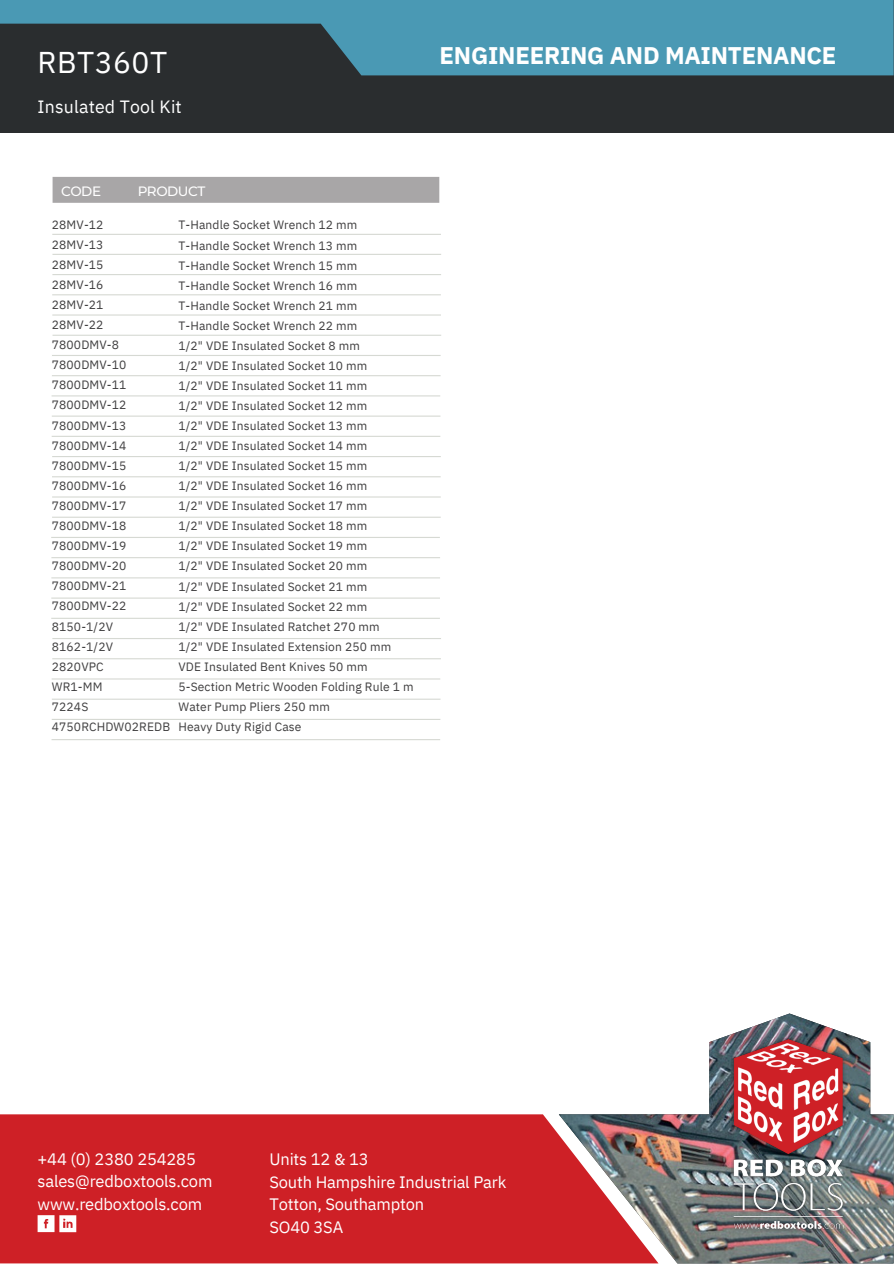
<style>
.page{position:relative;width:894px;height:1264px;background:#fff}
.page>*{position:absolute;margin:0;border:0;box-sizing:border-box;transform-origin:0 0}
.t1{font:30px "IBM Plex Sans";letter-spacing:.015em;color:#fff}
.t2{font:700 24px "IBM Plex Sans";letter-spacing:-.01em;color:#fff}
.t3{font:17.7px "IBM Plex Sans";letter-spacing:.01em;color:#fff}
.t4{font:16.5px/22.5px "IBM Plex Sans";letter-spacing:-.01em;color:#fff}
.t5{font:500 13.5px "Montserrat";letter-spacing:-.035em;color:#fff}
.t6{font:12px/20.1px "IBM Plex Sans";letter-spacing:.01em;color:#3f3e3f}
</style>
<div class="page">
<div style="left:0;top:1114px;width:558px;height:149px;background:#ce2026"></div>
<img style="left:558px;top:1013px;width:335px;height:250px">
<svg style="left:38px;top:1215px;width:38px;height:17px"></svg>
<div style="left:0;top:0;width:893px;height:133px;background:#2a2d2f"></div>
<svg style="left:0;top:0;width:893px;height:75px;fill:#4a99b4"></svg>
<img style="left:726px;top:1031px;width:124px;height:205px">
<div style="left:53px;top:177px;width:386px;height:26px;background:#a8a6a7"></div>
<hr style="left:52px;top:335px;width:389px;height:1px;background:#d6d9d3">
<hr style="left:52px;top:355px;width:388px;height:1px;background:#d6d9d3">
<hr style="left:52px;top:375px;width:388px;height:1px;background:#d6d9d3">
<hr style="left:52px;top:395px;width:388px;height:1px;background:#d6d9d3">
<hr style="left:52px;top:415px;width:388px;height:1px;background:#d6d9d3">
<hr style="left:52px;top:436px;width:388px;height:1px;background:#d6d9d3">
<hr style="left:52px;top:456px;width:388px;height:1px;background:#d6d9d3">
<hr style="left:52px;top:476px;width:388px;height:1px;background:#d6d9d3">
<hr style="left:52px;top:496px;width:388px;height:1px;background:#d6d9d3">
<hr style="left:52px;top:516px;width:388px;height:2px;background:#d6d9d3">
<hr style="left:51px;top:537px;width:389px;height:1px;background:#d6d9d3">
<hr style="left:51px;top:557px;width:389px;height:1px;background:#d6d9d3">
<hr style="left:51px;top:577px;width:389px;height:1px;background:#d6d9d3">
<hr style="left:51px;top:597px;width:389px;height:1px;background:#d6d9d3">
<hr style="left:51px;top:617px;width:389px;height:2px;background:#d6d9d3">
<hr style="left:52px;top:638px;width:389px;height:1px;background:#d6d9d3">
<hr style="left:52px;top:658px;width:389px;height:1px;background:#d6d9d3">
<hr style="left:52px;top:678px;width:388px;height:1px;background:#d6d9d3">
<hr style="left:52px;top:698px;width:388px;height:1px;background:#d6d9d3">
<hr style="left:52px;top:719px;width:388px;height:1px;background:#d6d9d3">
<hr style="left:51px;top:739px;width:389px;height:1px;background:#d6d9d3">
<hr style="left:52px;top:234px;width:389px;height:1px;background:#d6d9d3">
<hr style="left:52px;top:254px;width:389px;height:1px;background:#d6d9d3">
<hr style="left:52px;top:274px;width:389px;height:1px;background:#d6d9d3">
<hr style="left:52px;top:294px;width:389px;height:1px;background:#d6d9d3">
<hr style="left:52px;top:314px;width:389px;height:1px;background:#d6d9d3">
<h5 class="t1" style="left:37px;top:42px;width:131px">RBT360T</h5>
<p class="t3" style="left:37px;top:95px;width:146px">Insulated Tool Kit</p>
<h4 class="t2" style="left:439px;top:39px;width:398px">ENGINEERING AND MAINTENANCE</h4>
<p class="t5" style="left:61px;top:183px;width:41px">CODE</p>
<p class="t5" style="left:138px;top:183px;width:69px">PRODUCT</p>
<p class="t6" style="left:52px;top:214px;width:120px">28MV-12<br>28MV-13<br>28MV-15<br>28MV-16<br>28MV-21<br>28MV-22<br>7800DMV-8<br>7800DMV-10<br>7800DMV-11<br>7800DMV-12<br>7800DMV-13<br>7800DMV-14<br>7800DMV-15<br>7800DMV-16<br>7800DMV-17<br>7800DMV-18<br>7800DMV-19<br>7800DMV-20<br>7800DMV-21<br>7800DMV-22<br>8150-1/2V<br>8162-1/2V<br>2820VPC<br>WR1-MM<br>7224S<br>4750RCHDW02REDB</p>
<p class="t6" style="left:178px;top:215px;width:180px">T-Handle Socket Wrench 12 mm</p>
<p class="t6" style="left:178px;top:235px;width:180px">T-Handle Socket Wrench 13 mm</p>
<p class="t6" style="left:178px;top:255px;width:180px">T-Handle Socket Wrench 15 mm</p>
<p class="t6" style="left:178px;top:275px;width:180px">T-Handle Socket Wrench 16 mm</p>
<p class="t6" style="left:178px;top:295px;width:180px">T-Handle Socket Wrench 21 mm</p>
<p class="t6" style="left:178px;top:315px;width:180px">T-Handle Socket Wrench 22 mm</p>
<p class="t6" style="left:178px;top:335px;width:183px">1/2" VDE Insulated Socket 8 mm</p>
<p class="t6" style="left:178px;top:355px;width:190px">1/2" VDE Insulated Socket 10 mm</p>
<p class="t6" style="left:178px;top:375px;width:190px">1/2" VDE Insulated Socket 11 mm</p>
<p class="t6" style="left:178px;top:395px;width:190px">1/2" VDE Insulated Socket 12 mm</p>
<p class="t6" style="left:178px;top:415px;width:190px">1/2" VDE Insulated Socket 13 mm</p>
<p class="t6" style="left:178px;top:435px;width:190px">1/2" VDE Insulated Socket 14 mm</p>
<p class="t6" style="left:178px;top:455px;width:190px">1/2" VDE Insulated Socket 15 mm</p>
<p class="t6" style="left:178px;top:475px;width:190px">1/2" VDE Insulated Socket 16 mm</p>
<p class="t6" style="left:178px;top:495px;width:190px">1/2" VDE Insulated Socket 17 mm</p>
<p class="t6" style="left:178px;top:516px;width:190px">1/2" VDE Insulated Socket 18 mm</p>
<p class="t6" style="left:178px;top:536px;width:190px">1/2" VDE Insulated Socket 19 mm</p>
<p class="t6" style="left:178px;top:556px;width:190px">1/2" VDE Insulated Socket 20 mm</p>
<p class="t6" style="left:178px;top:576px;width:190px">1/2" VDE Insulated Socket 21 mm</p>
<p class="t6" style="left:178px;top:596px;width:190px">1/2" VDE Insulated Socket 22 mm</p>
<p class="t6" style="left:178px;top:616px;width:203px">1/2" VDE Insulated Ratchet 270 mm</p>
<p class="t6" style="left:178px;top:636px;width:214px">1/2" VDE Insulated Extension 250 mm</p>
<p class="t6" style="left:178px;top:656px;width:190px">VDE Insulated Bent Knives 50 mm</p>
<p class="t6" style="left:178px;top:676px;width:236px">5-Section Metric Wooden Folding Rule 1 m</p>
<p class="t6" style="left:178px;top:696px;width:153px">Water Pump Pliers 250 mm</p>
<p class="t6" style="left:178px;top:716px;width:124px">Heavy Duty Rigid Case</p>
<h3 class="t4" style="left:37px;top:1147px;width:176px">+44 (0) 2380 254285 sales@redboxtools.com www.redboxtools.com</h3>
<h2 class="t4" style="left:269px;top:1147px;width:238px">Units 12 &amp; 13<br>South Hampshire Industrial Park<br>Totton, Southampton<br>SO40 3SA</h2>
</div>
